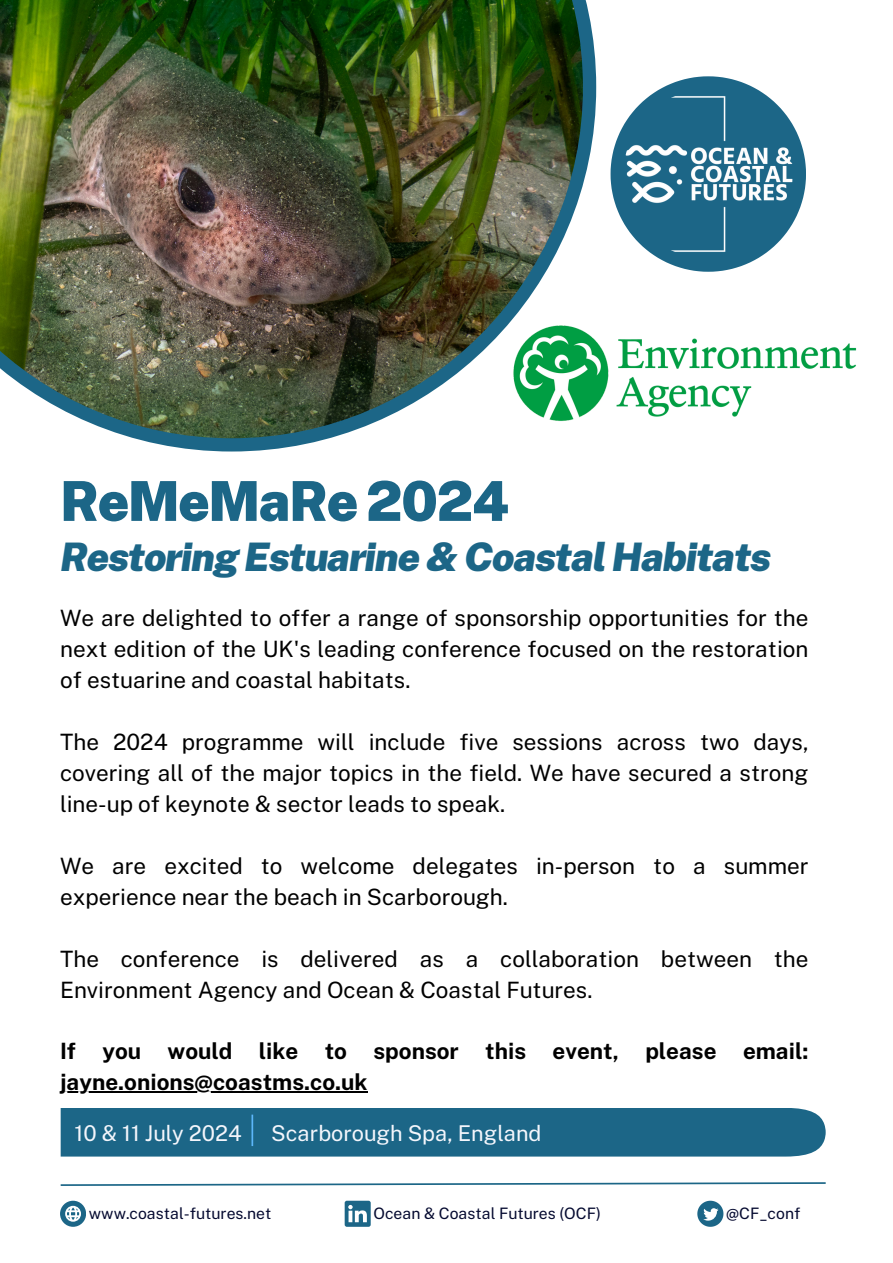
<style>
.page{position:relative;width:893px;height:1263px;background:#fff}
.page>*{position:absolute;margin:0;border:0;box-sizing:border-box;transform-origin:0 0}
.t1{font:900 55.05px "Public Sans";letter-spacing:-.03em;color:#1c6687}
.t2{font:italic 900 39.3px "Public Sans";letter-spacing:-.03em;color:#1c6687}
.t3{font:22.5px/30.9px "Public Sans";color:#000;text-align:justify}
.t4{font:700 22.5px "Public Sans";color:#000}
.t5{font:21.75px "Public Sans";color:#f4f6fc}
.t6{font:15.75px "Public Sans";color:#050a30}
</style>
<div class="page">
<img style="left:0;top:0;width:596px;height:451px">
<svg style="left:610px;top:76px;width:196px;height:196px"></svg>
<img style="left:623px;top:89px;width:170px;height:170px">
<hr style="left:60px;top:1091px;width:307px;height:2px;background:#000">
<div style="left:61px;top:1108px;width:764px;height:48px;background:#1c6687"></div>
<hr style="left:251px;top:1114px;width:2px;height:32px;background:#5cb6f9">
<svg style="left:60px;top:1182px;width:766px;height:4px"></svg>
<svg style="left:60px;top:1201px;width:26px;height:25px"></svg>
<svg style="left:697px;top:1201px;width:26px;height:25px"></svg>
<svg style="left:345px;top:1201px;width:25px;height:25px"></svg>
<img style="left:475px;top:288px;width:382px;height:163px">
<p class="t1" style="left:60px;top:469px;width:451px">ReMeMaRe 2024</p>
<p class="t2" style="left:60px;top:534px;width:712px">Restoring Estuarine &amp; Coastal Habitats</p>
<h1 class="t3" style="left:60px;top:603px;width:750px">We are delighted to offer a range of sponsorship opportunities for the next edition of the UK's leading conference focused on the restoration of estuarine and coastal habitats.</h1>
<h3 class="t3" style="left:60px;top:726px;width:750px">The 2024 programme will include five sessions across two days, covering all of the major topics in the field. We have secured a strong line-up of keynote &amp; sector leads to speak.</h3>
<h3 class="t3" style="left:60px;top:850px;width:750px">We are excited to welcome delegates in-person to a summer experience near the beach in Scarborough.</h3>
<h3 class="t3" style="left:60px;top:943px;width:750px">The conference is delivered as a collaboration between the<br>Environment Agency and Ocean &amp; Coastal Futures.</h3>
<h3 class="t4" style="left:60px;top:1038px;width:750px">If you would like to sponsor this event, please email:</h3>
<h2 class="t4" style="left:60px;top:1069px;width:309px">jayne.onions@coastms.co.uk</h2>
<p class="t5" style="left:75px;top:1120px;width:169px">10 &amp; 11 July 2024</p>
<p class="t5" style="left:271px;top:1120px;width:272px">Scarborough Spa, England</p>
<h3 class="t6" style="left:89px;top:1204px;width:184px">www.coastal-futures.net</h3>
<h3 class="t6" style="left:373px;top:1204px;width:229px">Ocean &amp; Coastal Futures (OCF)</h3>
<p class="t6" style="left:726px;top:1204px;width:76px">@CF_conf</p>
</div>
